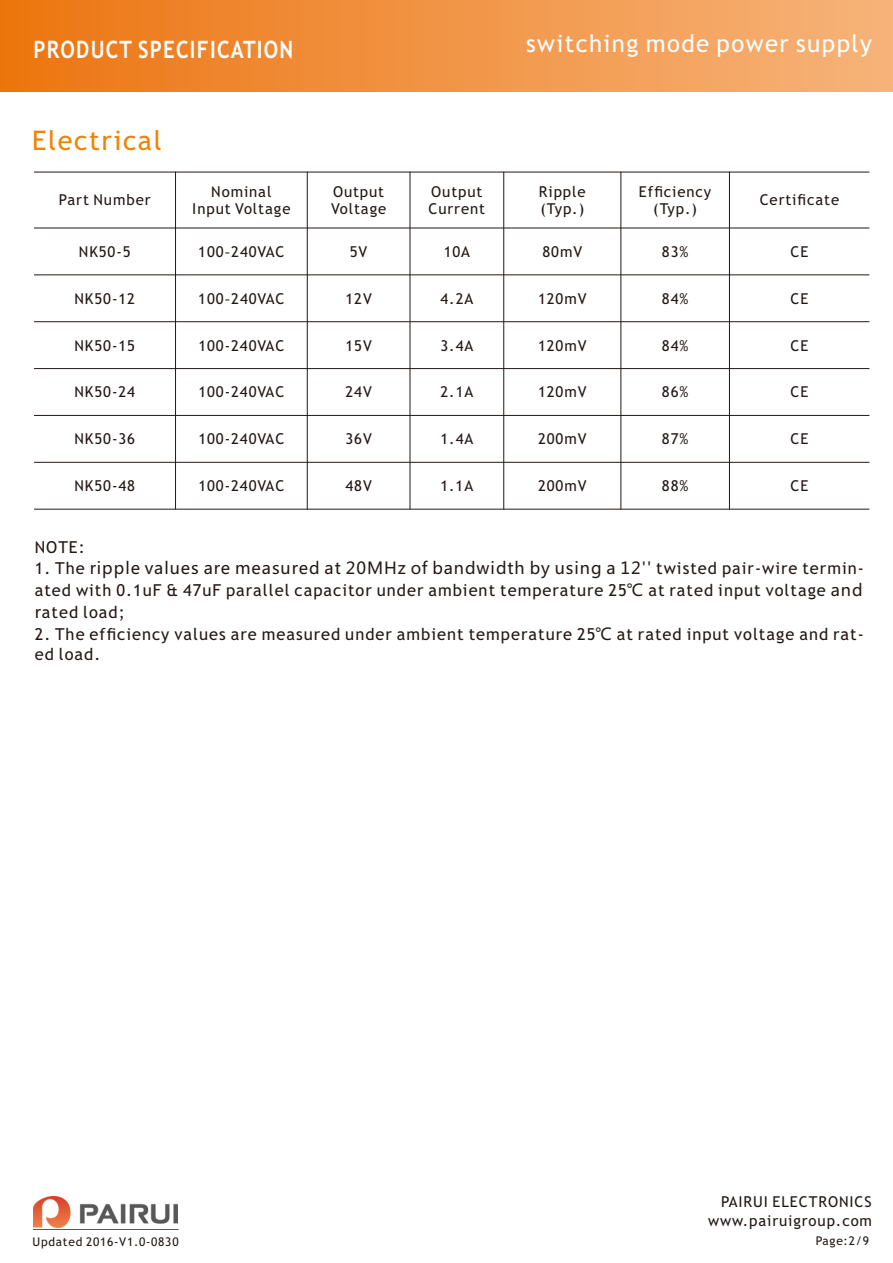
<style>
.page{position:relative;width:893px;height:1263px;background:#fff}
.page>*{position:absolute;margin:0;border:0;box-sizing:border-box;transform-origin:0 0}
.t1{font:27px "Trebuchet MS";letter-spacing:.06em;color:#f08300}
.t2{font:24px "Trebuchet MS";letter-spacing:.06em;color:#fff}
.t3{font:700 24px "Trebuchet MS";letter-spacing:.06em;color:#fff;scale:.86 1}
.t4{font:16.5px/21.8px "Trebuchet MS";letter-spacing:.06em;color:#231916}
.t5{font:16.5px "Microsoft Ya Hei";letter-spacing:.06em;color:#231916}
.t6{font:15px/17.4px "Trebuchet MS";letter-spacing:.06em;color:#231916}
.t7{font:12px "Trebuchet MS";letter-spacing:.06em;color:#231916}
.s1{font-family:"Microsoft Ya Hei";font-size:13.5px}
.s2{font-family:"Trebuchet MS"}
.s3{font-family:"Microsoft Ya Hei"}
</style>
<div class="page">
<div style="left:0;top:0;width:893px;height:91px;background:linear-gradient(to right,#ec7511,#f6b47b)"></div>
<hr style="left:175px;top:172px;width:1px;height:338px;background:#231916">
<hr style="left:307px;top:172px;width:1px;height:338px;background:#231916">
<hr style="left:410px;top:172px;width:1px;height:338px;background:#231916">
<hr style="left:503px;top:172px;width:1px;height:338px;background:#231916">
<hr style="left:620px;top:172px;width:1px;height:338px;background:#231916">
<hr style="left:729px;top:172px;width:1px;height:338px;background:#231916">
<hr style="left:34px;top:509px;width:835px;height:1px;background:#231916">
<hr style="left:34px;top:462px;width:835px;height:1px;background:#231916">
<hr style="left:34px;top:415px;width:835px;height:1px;background:#231916">
<hr style="left:34px;top:368px;width:835px;height:1px;background:#231916">
<hr style="left:34px;top:321px;width:835px;height:1px;background:#231916">
<hr style="left:34px;top:274px;width:835px;height:1px;background:#231916">
<hr style="left:34px;top:228px;width:835px;height:1px;background:#231916">
<hr style="left:34px;top:172px;width:835px;height:1px;background:#231916">
<img style="left:33px;top:1196px;width:144px;height:31px">
<hr style="left:33px;top:1229px;width:145px;height:1px;background:#595857">
<h2 class="t3" style="left:33px;top:40px;width:304px">PRODUCT SPECIFICATION</h2>
<h1 class="t1" style="left:32px;top:130px;width:131px">Electrical</h1>
<h2 class="t2" style="left:526px;top:34px;width:347px">switching mode power supply</h2>
<p class="t6" style="left:59px;top:193px;width:93px">Part Number</p>
<p class="t6" style="left:192px;top:184px;width:100px;text-align:center">Nominal<br>Input Voltage</p>
<p class="t6" style="left:331px;top:184px;width:57px">Output<br>Voltage</p>
<p class="t6" style="left:429px;top:184px;width:58px">Output<br>Current</p>
<p class="t6" style="left:539px;top:184px;width:48px">Ripple (Typ.)</p>
<p class="t6" style="left:639px;top:184px;width:74px;text-align:center">Efficiency (Typ.)</p>
<p class="t6" style="left:760px;top:193px;width:81px">Certificate</p>
<p class="t6" style="left:79px;top:244px;width:53px">NK50-5</p>
<p class="t6" style="left:198px;top:244px;width:88px">100<span class="s1">-</span>240VAC</p>
<p class="t6" style="left:350px;top:244px;width:19px">5V</p>
<p class="t6" style="left:444px;top:244px;width:28px">10A</p>
<p class="t6" style="left:542px;top:244px;width:41px">80mV</p>
<p class="t6" style="left:662px;top:244px;width:28px">83%</p>
<p class="t6" style="left:790px;top:244px;width:19px">CE</p>
<p class="t6" style="left:74px;top:291px;width:62px">NK50-12</p>
<p class="t6" style="left:198px;top:291px;width:88px">100<span class="s1">-</span>240VAC</p>
<p class="t6" style="left:345px;top:291px;width:28px">12V</p>
<p class="t6" style="left:440px;top:291px;width:34px">4.2A</p>
<p class="t6" style="left:538px;top:291px;width:50px">120mV</p>
<p class="t6" style="left:662px;top:291px;width:28px">84%</p>
<p class="t6" style="left:790px;top:291px;width:19px">CE</p>
<p class="t6" style="left:74px;top:338px;width:62px">NK50-15</p>
<p class="t6" style="left:198px;top:338px;width:87px">100-240VAC</p>
<p class="t6" style="left:345px;top:338px;width:28px">15V</p>
<p class="t6" style="left:440px;top:338px;width:34px">3.4A</p>
<p class="t6" style="left:538px;top:338px;width:50px">120mV</p>
<p class="t6" style="left:662px;top:338px;width:28px">84%</p>
<p class="t6" style="left:790px;top:338px;width:19px">CE</p>
<p class="t6" style="left:74px;top:385px;width:62px">NK50-24</p>
<p class="t6" style="left:198px;top:385px;width:87px">100-240VAC</p>
<p class="t6" style="left:345px;top:385px;width:28px">24V</p>
<p class="t6" style="left:440px;top:385px;width:34px">2.1A</p>
<p class="t6" style="left:538px;top:385px;width:50px">120mV</p>
<p class="t6" style="left:662px;top:385px;width:28px">86%</p>
<p class="t6" style="left:790px;top:385px;width:19px">CE</p>
<p class="t6" style="left:74px;top:432px;width:62px">NK50-36</p>
<p class="t6" style="left:198px;top:432px;width:87px">100-240VAC</p>
<p class="t6" style="left:345px;top:432px;width:28px">36V</p>
<p class="t6" style="left:440px;top:432px;width:34px">1.4A</p>
<p class="t6" style="left:538px;top:432px;width:50px">200mV</p>
<p class="t6" style="left:662px;top:432px;width:28px">87%</p>
<p class="t6" style="left:790px;top:432px;width:19px">CE</p>
<p class="t6" style="left:74px;top:478px;width:62px">NK50-48</p>
<p class="t6" style="left:198px;top:478px;width:87px">100-240VAC</p>
<p class="t6" style="left:345px;top:478px;width:28px">48V</p>
<p class="t6" style="left:440px;top:478px;width:34px">1.1A</p>
<p class="t6" style="left:538px;top:478px;width:50px">200mV</p>
<p class="t6" style="left:662px;top:478px;width:28px">88%</p>
<p class="t6" style="left:790px;top:478px;width:19px">CE</p>
<p class="t4" style="left:35px;top:538px;width:52px">NOTE:</p>
<p class="t5" style="left:35px;top:561px;width:830px"><span class="s2">1. The</span> ripple values are measured at 20MHz of bandwidth by using a 12'' <span class="s2">twisted pair-wire termin-</span></p>
<p class="t4" style="left:35px;top:581px;width:829px">ated with 0.1uF &amp; 47uF parallel capacitor under ambient temperature 25<span class="s3">℃</span> at rated input voltage <span class="s3">and r</span>ated load;</p>
<p class="t4" style="left:35px;top:625px;width:831px;line-height:19.8px">2. The efficiency values are measured under ambient temperature 25<span class="s3">℃</span> at rated input voltage and rat&shy;ed load.</p>
<p class="t7" style="left:33px;top:1237px;width:147px">Updated 2016-V1.0-0830</p>
<p class="t6" style="left:721px;top:1194px;width:152px">PAIRUI ELECTRONICS</p>
<p class="t7" style="left:816px;top:1236px;width:55px">Page:2/9</p>
<p class="t6" style="left:708px;top:1213px;width:165px">www.pairuigroup.com</p>
</div>
